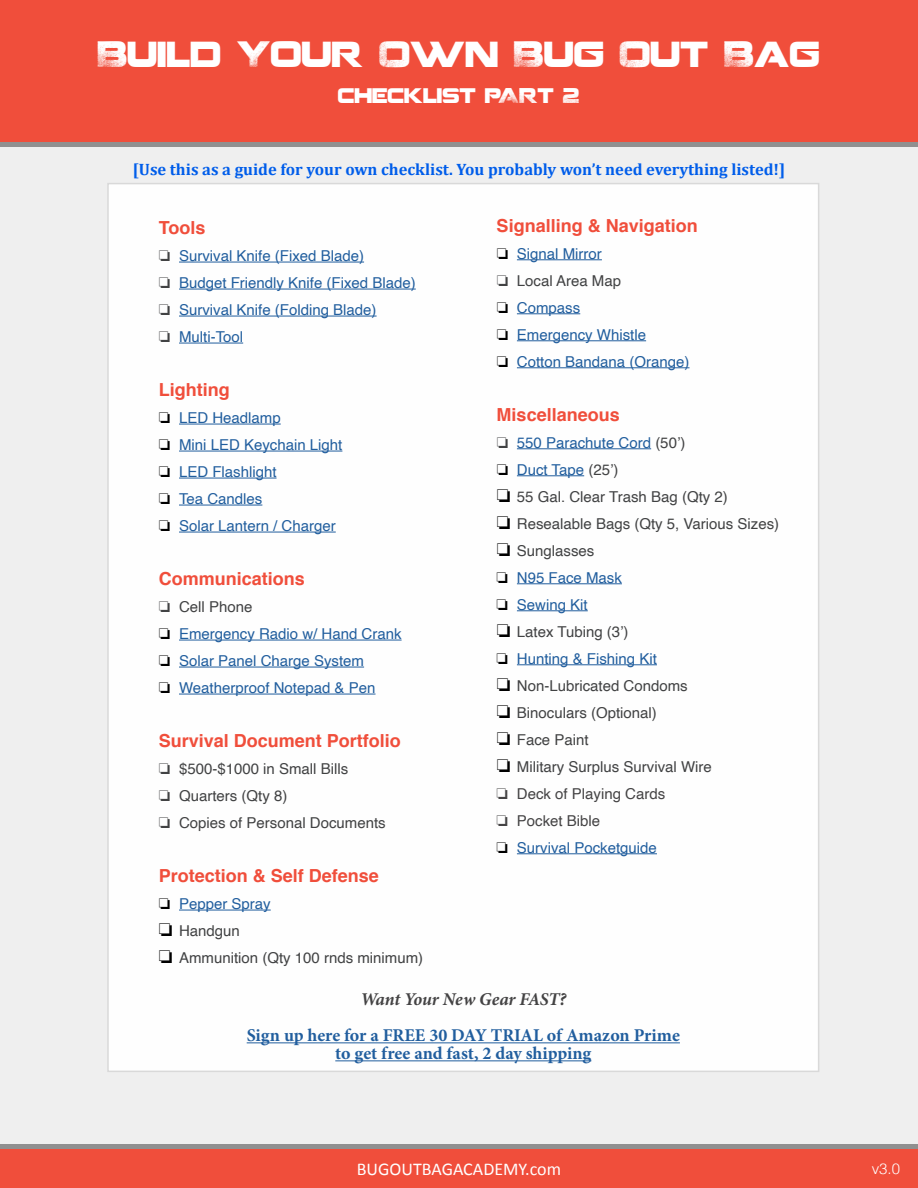
<style>
.page{position:relative;width:918px;height:1188px;background:#fff}
.page>*{position:absolute;margin:0;border:0;box-sizing:border-box;transform-origin:0 0}
.t1{font:36px "Coalition";color:#fff;scale:.9 1}
.t2{font:21px "Coalition";color:#fff;scale:.9 1}
.t3{font:700 18px "Helvetica";color:#f04e3b}
.t4{font:700 18px/18px "Minion Pro";color:#215e9e;text-align:center}
.t5{font:18px "Calibri";color:#fff}
.t6{font:italic 700 18px "Minion Pro";letter-spacing:-.015em;color:#444344}
.t7{font:700 16.5px "Cambria";color:#005dea}
.t8{font:15px/27px "Helvetica";color:#414243}
.t9{font:15px/27px "Helvetica";color:#215e9e}
.t10{font:300 15px "Helvetica";color:#fff}
.s1{color:#414243}
.s2{color:#000}
.s3{color:#215e9e}
.s4{color:#444344}
</style>
<div class="page">
<div style="left:0;top:143px;width:918px;height:1004px;background:#efefef"></div>
<div style="left:107px;top:183px;width:712px;height:889px;background:#fefefe;border:2px solid #d9d9d9"></div>
<div style="left:0;top:0;width:918px;height:143px;background:#f04e3b"></div>
<div style="left:0;top:1149px;width:918px;height:39px;background:#f04e3b"></div>
<hr style="left:0;top:143px;width:918px;height:4px;background:#909090">
<hr style="left:0;top:1145px;width:918px;height:4px;background:#909090">
<hr style="left:247px;top:1042px;width:433px;height:1px;background:#215e9e">
<hr style="left:335px;top:1060px;width:256px;height:1px;background:#215e9e">
<hr style="left:179px;top:262px;width:185px;height:1px;background:#215e9e">
<hr style="left:179px;top:289px;width:237px;height:1px;background:#215e9e">
<hr style="left:179px;top:316px;width:198px;height:1px;background:#215e9e">
<hr style="left:179px;top:343px;width:64px;height:1px;background:#215e9e">
<hr style="left:179px;top:424px;width:102px;height:1px;background:#215e9e">
<hr style="left:179px;top:451px;width:163px;height:1px;background:#215e9e">
<hr style="left:179px;top:478px;width:98px;height:1px;background:#215e9e">
<hr style="left:179px;top:505px;width:83px;height:1px;background:#215e9e">
<hr style="left:179px;top:532px;width:157px;height:1px;background:#215e9e">
<hr style="left:179px;top:640px;width:223px;height:1px;background:#215e9e">
<hr style="left:179px;top:667px;width:185px;height:1px;background:#215e9e">
<hr style="left:179px;top:694px;width:197px;height:1px;background:#215e9e">
<hr style="left:179px;top:910px;width:92px;height:1px;background:#215e9e">
<hr style="left:517px;top:259px;width:85px;height:1px;background:#215e9e">
<hr style="left:517px;top:313px;width:63px;height:1px;background:#215e9e">
<hr style="left:517px;top:340px;width:129px;height:1px;background:#215e9e">
<hr style="left:517px;top:367px;width:173px;height:1px;background:#215e9e">
<hr style="left:517px;top:448px;width:134px;height:1px;background:#215e9e">
<hr style="left:517px;top:475px;width:67px;height:1px;background:#215e9e">
<hr style="left:517px;top:583px;width:105px;height:1px;background:#215e9e">
<hr style="left:517px;top:610px;width:71px;height:1px;background:#215e9e">
<hr style="left:517px;top:664px;width:140px;height:1px;background:#215e9e">
<hr style="left:517px;top:853px;width:140px;height:1px;background:#215e9e">
<h1 class="t1" style="left:98px;top:30px;width:804px">BUILD YOUR OWN BUG OUT BAG</h1>
<h2 class="t2" style="left:338px;top:81px;width:270px">CHECKLIST PART 2</h2>
<p class="t7" style="left:133px;top:158px;width:654px">[Use this as a guide for your own checklist. You probably won’t need everything listed!]</p>
<p class="t3" style="left:159px;top:213px;width:48px">Tools</p>
<p class="t9" style="left:159px;top:243px;width:259px"><span class="s1">❏</span> Survival Knife (Fixed Blade)<br><span class="s1">❏</span> Budget Friendly Knife (Fixed Blade) <span class="s1">❏</span> Survival Knife (Folding Blade)<br><span class="s1">❏</span> Multi-Tool</p>
<p class="t3" style="left:159px;top:375px;width:72px">Lighting</p>
<p class="t9" style="left:159px;top:405px;width:185px"><span class="s2">❏</span> LED Headlamp<br><span class="s2">❏</span> Mini LED Keychain Light <span class="s2">❏</span> LED Flashlight<br><span class="s2">❏</span> Tea Candles<br><span class="s2">❏</span> Solar Lantern / Charger</p>
<p class="t3" style="left:159px;top:564px;width:148px">Communications</p>
<p class="t9" style="left:159px;top:594px;width:244px"><span class="s1">❏ Cell Phone<br></span><span class="s2">❏</span> Emergency Radio w/ Hand Crank <span class="s2">❏</span> Solar Panel Charge System<br><span class="s2">❏</span> Weatherproof Notepad &amp; Pen</p>
<p class="t3" style="left:159px;top:726px;width:244px">Survival Document Portfolio</p>
<p class="t8" style="left:159px;top:756px;width:228px">❏ $500-$1000 in Small Bills<br>❏ Quarters (Qty 8)<br>❏ Copies of Personal Documents</p>
<p class="t3" style="left:159px;top:861px;width:222px">Protection &amp; Self Defense</p>
<p class="t8" style="left:159px;top:891px;width:266px"><span class="s2">❏</span> <span class="s3">Pepper Spray<br></span><span class="s2">❏</span> Handgun<br><span class="s2">❏</span> Ammunition (Qty 100 rnds minimum)</p>
<p class="t3" style="left:497px;top:211px;width:203px">Signalling &amp; Navigation</p>
<p class="t9" style="left:497px;top:240px;width:194px"><span class="s2">❏</span> Signal Mirror<br><span class="s1">❏ Local Area Map<br></span><span class="s2">❏</span> Compass<br><span class="s2">❏</span> Emergency Whistle<br><span class="s2">❏</span> Cotton Bandana (Orange)</p>
<p class="t3" style="left:497px;top:400px;width:125px">Miscellaneous</p>
<p class="t8" style="left:497px;top:429px;width:284px">❏ <span class="s3">550 Parachute Cord</span> (50’)<br><span class="s2">❏</span> <span class="s3">Duct Tape</span> (25’)<br><span class="s2">❏</span> 55 Gal. Clear Trash Bag (Qty 2)<br><span class="s2">❏</span> Resealable Bags (Qty 5, Various Sizes) <span class="s2">❏</span> Sunglasses<br><span class="s2">❏</span> <span class="s3">N95 Face Mask<br></span><span class="s2">❏</span> <span class="s3">Sewing Kit<br></span><span class="s2">❏</span> Latex Tubing (3’)<br><span class="s2">❏</span> <span class="s3">Hunting &amp; Fishing Kit<br></span><span class="s2">❏</span> Non-Lubricated Condoms<br><span class="s2">❏</span> Binoculars (Optional)<br><span class="s2">❏</span> Face Paint<br><span class="s2">❏</span> Military Surplus Survival Wire<br><span class="s4">❏ Deck of Playing Cards<br>❏ Pocket Bible<br></span><span class="s2">❏</span> <span class="s3">Survival Pocketguide</span></p>
<p class="t6" style="left:360px;top:986px;width:207px">Want Your New Gear FAST?</p>
<p class="t4" style="left:247px;top:1026px;width:435px">Sign up here for a FREE 30 DAY TRIAL of Amazon Prime to get free and fast, 2 day shipping</p>
<p class="t5" style="left:357px;top:1158px;width:206px">BUGOUTBAGACADEMY.com</p>
<p class="t10" style="left:872px;top:1156px;width:30px">v3.0</p>
</div>
